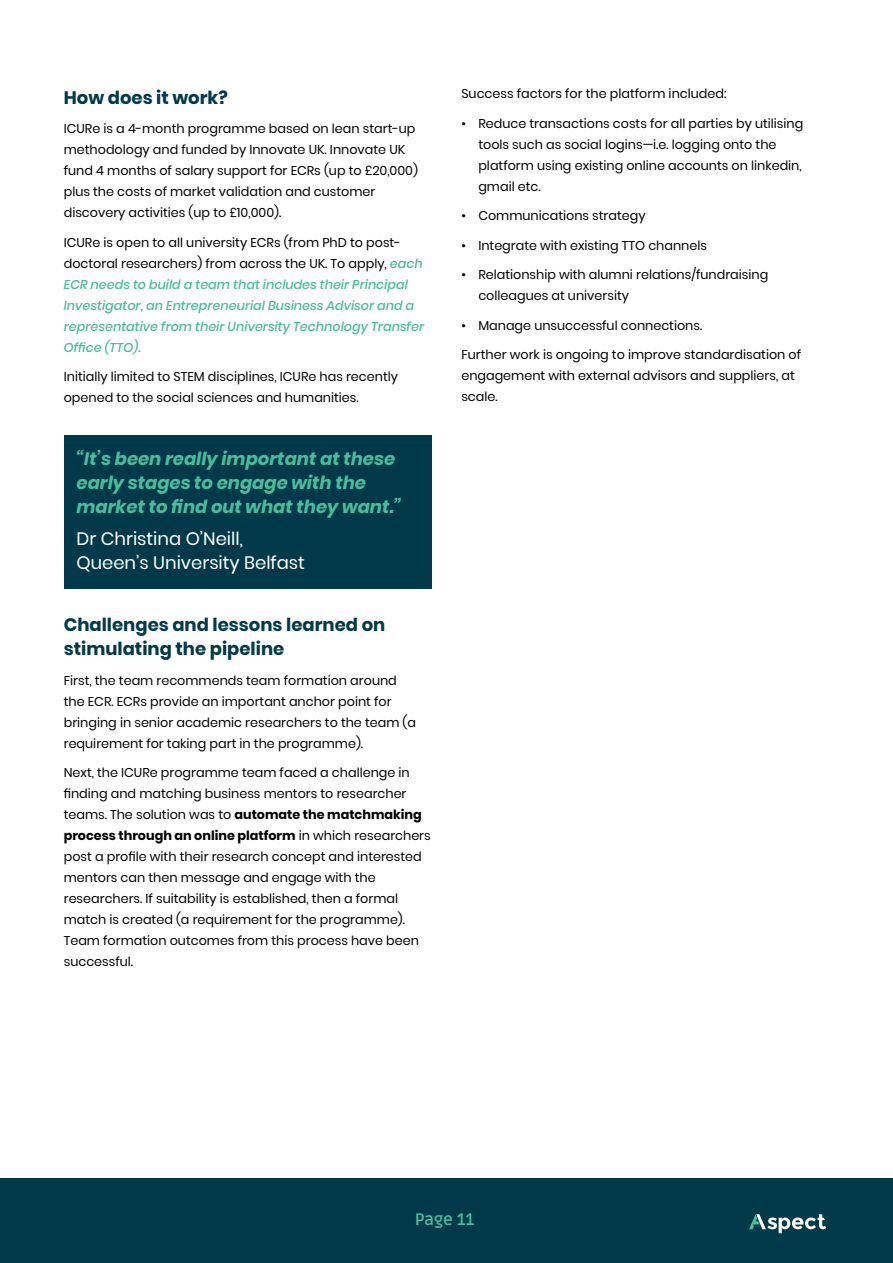
<style>
.page{position:relative;width:893px;height:1263px;background:#fff}
.page>*{position:absolute;margin:0;border:0;box-sizing:border-box;transform-origin:0 0}
.t1{font:italic 700 18px/24px "Poppins";color:#49bd9a}
.t2{font:700 18px/24px "Poppins";color:#003a4a}
.t3{font:18px/24px "Poppins";color:#fff}
.t4{font:700 16.5px "Ruda";color:#49bd9a}
.t5{font:12.75px/21px "Poppins";color:#000}
.t6{font:italic 500 12.75px/21px "Poppins";color:#49bd9a}
.s1{font-weight:400;font-style:normal;color:#000}
.s2{font-weight:700}
</style>
<div class="page">
<div style="left:0;top:1178px;width:893px;height:85px;background:#003a4a"></div>
<svg style="left:749px;top:1214px;width:77px;height:19px"></svg>
<div style="left:64px;top:436px;width:368px;height:153px;background:#003a4a"></div>
<h1 class="t2" style="left:64px;top:86px;width:166px">How does it work?</h1>
<p class="t5" style="left:64px;top:119px;width:356px">ICURe is a 4-month programme based on lean start-up methodology and funded by Innovate UK. Innovate UK fund 4 months of salary support for ECRs (up to £20,000) plus the costs of market validation and customer discovery activities (up to £10,000).</p>
<p class="t6" style="left:64px;top:232px;width:362px"><span class="s1">ICURe is open to all university ECRs (from PhD to post&shy;doctoral researchers) from across the UK. To apply,</span> each ECR needs to build a team that includes their Principal Investigator, an Entrepreneurial Business Advisor and a representative from their University Technology Transfer Office (TTO).</p>
<p class="t5" style="left:64px;top:367px;width:336px">Initially limited to STEM disciplines, ICURe has recently opened to the social sciences and humanities.</p>
<h1 class="t1" style="left:77px;top:446px;width:326px">“It’s been really important at these early stages to engage with the market to find out what they want.”</h1>
<h1 class="t3" style="left:77px;top:527px;width:230px">Dr Christina O’Neill,<br>Queen’s University Belfast</h1>
<h1 class="t2" style="left:64px;top:613px;width:323px">Challenges and lessons learned on stimulating the pipeline</h1>
<p class="t5" style="left:64px;top:670px;width:354px">First, the team recommends team formation around the ECR. ECRs provide an important anchor point for bringing in senior academic researchers to the team (a requirement for taking part in the programme).</p>
<p class="t5" style="left:64px;top:762px;width:368px">Next, the ICURe programme team faced a challenge in finding and matching business mentors to researcher teams. The solution was to <span class="s2">automate the matchmaking process through an online platform</span> in which researchers post a profile with their research concept and interested mentors can then message and engage with the researchers. If suitability is established, then a formal match is created (a requirement for the programme).<br>Team formation outcomes from this process have been successful.</p>
<p class="t5" style="left:461px;top:84px;width:267px">Success factors for the platform included:</p>
<p class="t5" style="left:478px;top:113px;width:326px;text-indent:-17px">• Reduce transactions costs for all parties by utilising tools such as social logins—i.e. logging onto the platform using existing online accounts on linkedin, gmail etc.</p>
<p class="t5" style="left:461px;top:206px;width:186px">• Communications strategy</p>
<p class="t5" style="left:461px;top:235px;width:247px">• Integrate with existing TTO channels</p>
<p class="t5" style="left:478px;top:265px;width:291px;text-indent:-17px">• Relationship with alumni relations/fundraising colleagues at university</p>
<p class="t5" style="left:461px;top:315px;width:242px">• Manage unsuccessful connections.</p>
<p class="t5" style="left:461px;top:345px;width:341px">Further work is ongoing to improve standardisation of engagement with external advisors and suppliers, at scale.</p>
<p class="t4" style="left:415px;top:1210px;width:61px">Page 11</p>
</div>
